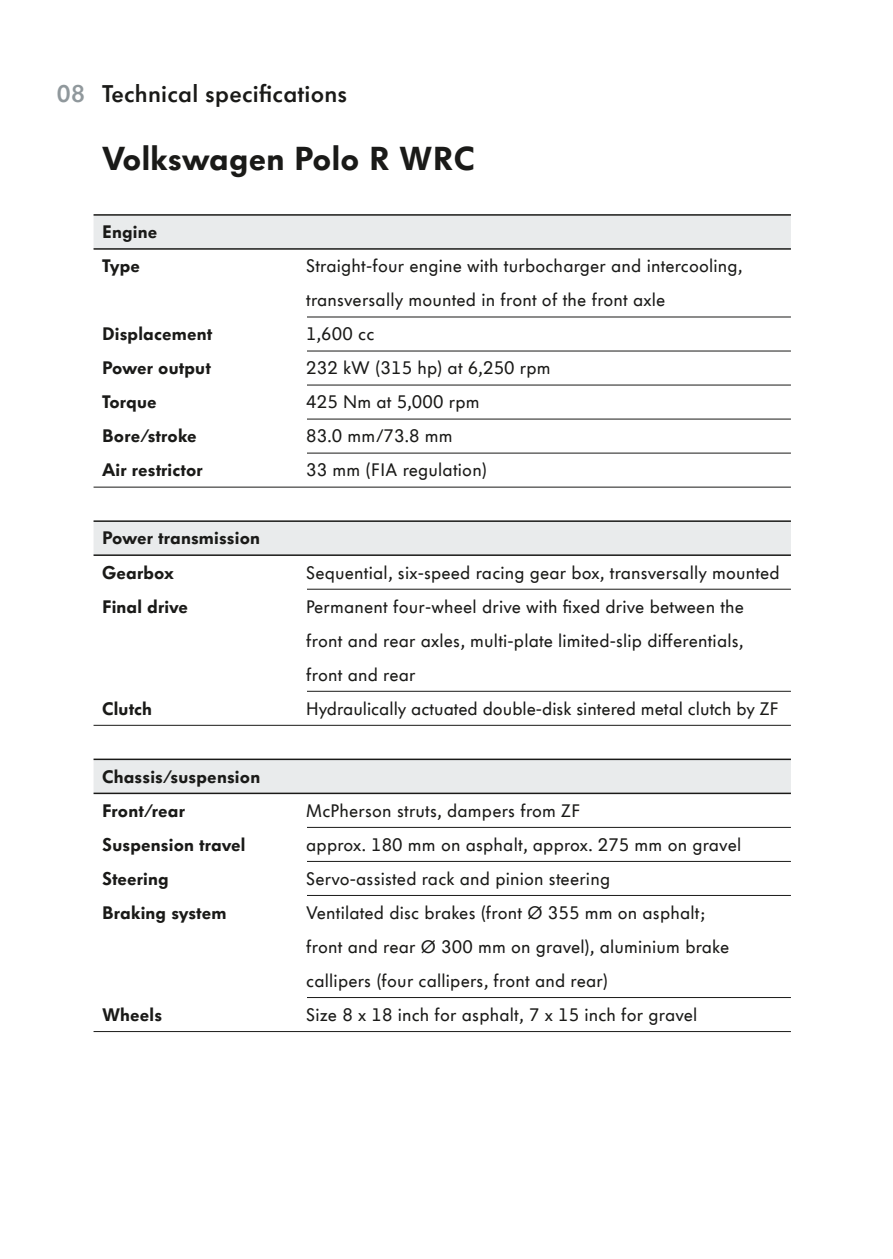
<style>
.page{position:relative;width:893px;height:1259px;background:#fff}
.page>*{position:absolute;margin:0;border:0;box-sizing:border-box;transform-origin:0 0}
.t1{font:900 33px "VW Headline OT";letter-spacing:.01em;color:#1a1a18}
.t2{font:600 24px "VW Headline OT";letter-spacing:.01em;color:#1a1a18}
.t3{font:18px/33.9px "VW Headline OT";letter-spacing:.01em;color:#1a1a18}
.t4{font:900 18px/33.9px "VW Headline OT";letter-spacing:.01em;color:#1a1a18}
.s1{color:#90989c}
</style>
<div class="page">
<svg style="left:94px;top:216px;width:697px;height:576px"></svg>
<hr style="left:94px;top:316px;width:697px;height:1px;background:#1a1a18">
<hr style="left:94px;top:350px;width:697px;height:1px;background:#1a1a18">
<hr style="left:94px;top:384px;width:697px;height:1px;background:#1a1a18">
<hr style="left:94px;top:418px;width:697px;height:1px;background:#1a1a18">
<hr style="left:94px;top:452px;width:697px;height:1px;background:#1a1a18">
<hr style="left:94px;top:486px;width:697px;height:1px;background:#1a1a18">
<hr style="left:94px;top:589px;width:697px;height:1px;background:#1a1a18">
<hr style="left:94px;top:691px;width:697px;height:1px;background:#1a1a18">
<hr style="left:94px;top:725px;width:697px;height:1px;background:#1a1a18">
<hr style="left:94px;top:827px;width:697px;height:1px;background:#1a1a18">
<hr style="left:94px;top:861px;width:697px;height:1px;background:#1a1a18">
<hr style="left:94px;top:895px;width:697px;height:1px;background:#1a1a18">
<hr style="left:94px;top:997px;width:697px;height:1px;background:#1a1a18">
<hr style="left:94px;top:1031px;width:697px;height:1px;background:#1a1a18">
<hr style="left:94px;top:214px;width:697px;height:2px;background:#1a1a18">
<hr style="left:94px;top:248px;width:697px;height:2px;background:#1a1a18">
<hr style="left:94px;top:520px;width:697px;height:2px;background:#1a1a18">
<hr style="left:94px;top:554px;width:697px;height:2px;background:#1a1a18">
<hr style="left:94px;top:758px;width:697px;height:2px;background:#1a1a18">
<hr style="left:94px;top:792px;width:697px;height:2px;background:#1a1a18">
<div style="left:0;top:255px;width:306px;height:221px;background:#fff"></div>
<div style="left:0;top:821px;width:306px;height:199px;background:#fff"></div>
<div style="left:0;top:575px;width:306px;height:139px;background:#fff"></div>
<h2 class="t2" style="left:57px;top:78px;width:292px"><span class="s1">08</span> Technical specifications</h2>
<h1 class="t1" style="left:102px;top:136px;width:374px">Volkswagen Polo R WRC</h1>
<p class="t4" style="left:102px;top:215px;width:57px">Engine<br>Type</p>
<p class="t3" style="left:306px;top:249px;width:438px">Straight-four engine with turbocharger and intercooling, transversally mounted in front of the front axle</p>
<p class="t4" style="left:102px;top:317px;width:112px">Displacement</p>
<p class="t3" style="left:306px;top:317px;width:70px">1,600 cc</p>
<p class="t4" style="left:102px;top:351px;width:110px">Power output</p>
<p class="t3" style="left:306px;top:351px;width:246px">232 kW (315 hp) at 6,250 rpm</p>
<p class="t4" style="left:102px;top:385px;width:56px">Torque</p>
<p class="t3" style="left:306px;top:385px;width:175px">425 Nm at 5,000 rpm</p>
<p class="t4" style="left:102px;top:419px;width:96px">Bore/stroke</p>
<p class="t3" style="left:306px;top:419px;width:148px">83.0 mm/73.8 mm</p>
<p class="t4" style="left:102px;top:453px;width:102px">Air restrictor</p>
<p class="t3" style="left:306px;top:453px;width:182px">33 mm (FIA regulation)</p>
<p class="t4" style="left:102px;top:521px;width:159px">Power transmission<br>Gearbox</p>
<p class="t3" style="left:306px;top:556px;width:475px">Sequential, six-speed racing gear box, transversally mounted</p>
<p class="t4" style="left:102px;top:589px;width:88px">Final drive</p>
<p class="t3" style="left:306px;top:590px;width:439px;text-align:justify">Permanent four-wheel drive with fixed drive between the front and rear axles, multi-plate limited-slip differentials, front and rear</p>
<p class="t4" style="left:102px;top:691px;width:51px">Clutch</p>
<p class="t3" style="left:306px;top:692px;width:474px">Hydraulically actuated double-disk sintered metal clutch by ZF</p>
<p class="t4" style="left:102px;top:759px;width:160px">Chassis/suspension<br>Front/rear</p>
<p class="t3" style="left:306px;top:794px;width:275px">McPherson struts, dampers from ZF</p>
<p class="t4" style="left:102px;top:827px;width:145px">Suspension travel</p>
<p class="t3" style="left:306px;top:828px;width:437px">approx. 180 mm on asphalt, approx. 275 mm on gravel</p>
<p class="t4" style="left:102px;top:861px;width:68px">Steering</p>
<p class="t3" style="left:306px;top:862px;width:305px">Servo-assisted rack and pinion steering</p>
<p class="t4" style="left:102px;top:895px;width:126px">Braking system</p>
<p class="t3" style="left:306px;top:896px;width:425px">Ventilated disc brakes (front Ø 355 mm on asphalt; front and rear Ø 300 mm on gravel), aluminium brake callipers (four callipers, front and rear)</p>
<p class="t4" style="left:102px;top:997px;width:61px">Wheels</p>
<p class="t3" style="left:306px;top:998px;width:393px">Size 8 x 18 inch for asphalt, 7 x 15 inch for gravel</p>
</div>
